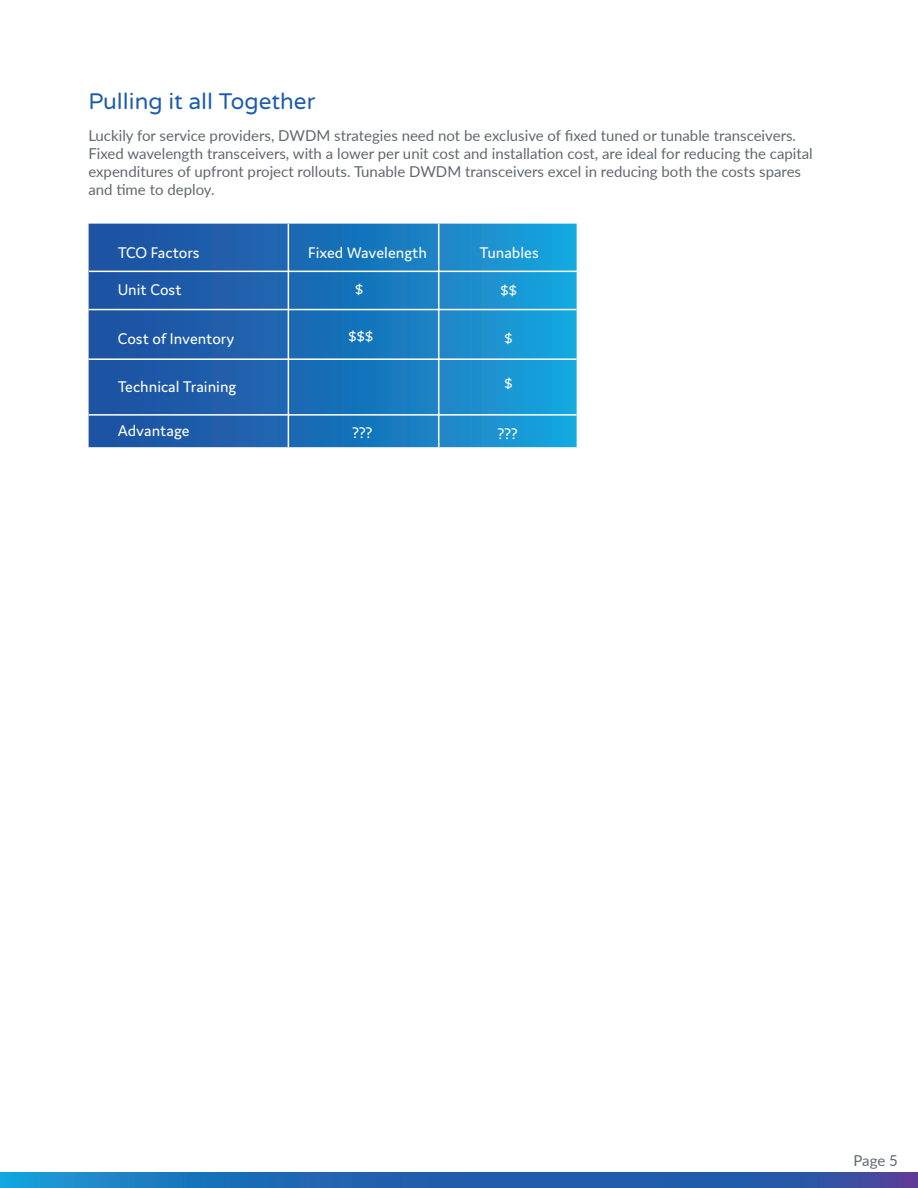
<style>
.page{position:relative;width:918px;height:1188px;background:#fff}
.page>*{position:absolute;margin:0;border:0;box-sizing:border-box;transform-origin:0 0}
.t1{font:22.5px "Varela Round";color:#1c5dab}
.t2{font:16.5px "Domus";color:#fff}
.t3{font:15px/18px "Lato";color:#60696d}
</style>
<div class="page">
<svg style="left:89px;top:224px;width:488px;height:223px;background:#1c75ba"></svg>
<hr style="left:89px;top:309px;width:488px;height:1px;background:#fff">
<hr style="left:89px;top:358px;width:488px;height:2px;background:#fff">
<hr style="left:89px;top:414px;width:488px;height:2px;background:#fff">
<hr style="left:288px;top:224px;width:1px;height:223px;background:#fff">
<hr style="left:438px;top:224px;width:1px;height:223px;background:#fff">
<hr style="left:89px;top:271px;width:488px;height:1px;background:#fff">
<img style="left:0;top:1173px;width:918px;height:15px">
<h1 class="t1" style="left:88px;top:89px;width:229px">Pulling it all Together</h1>
<p class="t3" style="left:88px;top:126px;width:726px">Luckily for service providers, DWDM strategies need not be exclusive of fixed tuned or tunable transceivers.<br>Fixed wavelength transceivers, with a lower per unit cost and installation cost, are ideal for reducing the capital expenditures of upfront project rollouts. Tunable DWDM transceivers excel in reducing both the costs spares and time to deploy.</p>
<p class="t2" style="left:118px;top:244px;width:83px">TCO Factors</p>
<p class="t2" style="left:308px;top:244px;width:120px">Fixed Wavelength</p>
<p class="t2" style="left:479px;top:244px;width:61px">Tunables</p>
<p class="t2" style="left:501px;top:281px;width:18px">$$</p>
<p class="t2" style="left:504px;top:329px;width:10px">$</p>
<p class="t2" style="left:355px;top:280px;width:10px">$</p>
<p class="t2" style="left:348px;top:327px;width:27px">$$$</p>
<p class="t2" style="left:118px;top:281px;width:65px">Unit Cost</p>
<p class="t2" style="left:118px;top:330px;width:118px">Cost of Inventory</p>
<p class="t2" style="left:118px;top:377px;width:120px">Technical Training</p>
<p class="t2" style="left:118px;top:422px;width:73px">Advantage</p>
<p class="t2" style="left:504px;top:374px;width:10px">$</p>
<p class="t2" style="left:352px;top:423px;width:22px">???</p>
<p class="t2" style="left:498px;top:425px;width:22px">???</p>
<p class="t3" style="left:854px;top:1151px;width:46px">Page 5</p>
</div>
